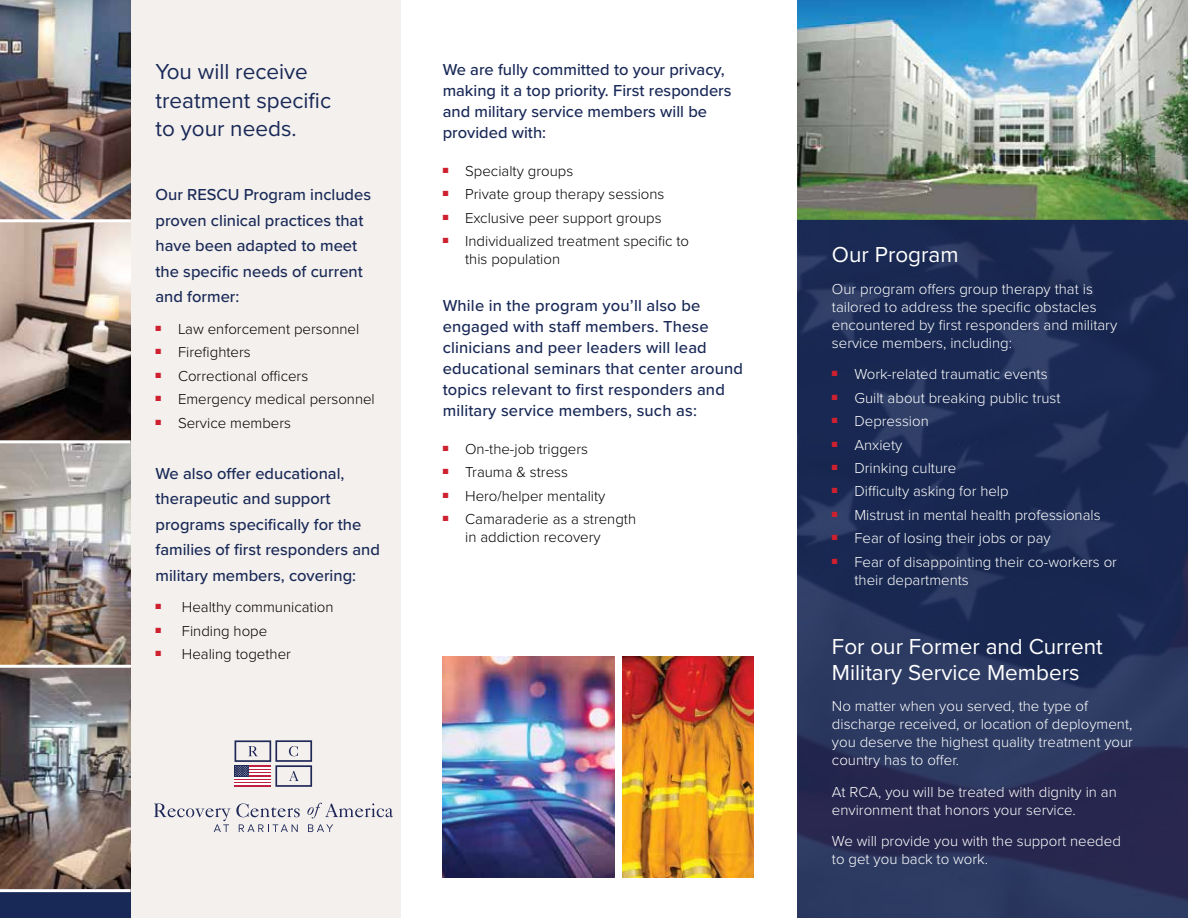
<style>
.page{position:relative;width:1188px;height:918px;background:#fff}
.page>*{position:absolute;margin:0;border:0;box-sizing:border-box;transform-origin:0 0}
.t1{font:22.5px/25.5px "Proxima Nova";color:#fff}
.t2{font:22.5px/28.5px "Proxima Nova";color:#192957}
.t3{font:500 16.5px/21px "Proxima Nova";color:#192957}
.t4{font:300 15px/18px "Proxima Nova";color:#fff}
.t5{font:300 15px/18px "Proxima Nova";color:#000}
</style>
<div class="page">
<img style="left:797px;top:0;width:391px;height:219px">
<svg style="left:797px;top:219px;width:391px;height:699px;fill:#1b2852"></svg>
<div style="left:0;top:0;width:401px;height:918px;background:#f3f0ed"></div>
<img style="left:0;top:222px;width:131px;height:443px">
<img style="left:0;top:668px;width:131px;height:221px">
<img style="left:0;top:0;width:131px;height:219px">
<hr style="left:0;top:219px;width:131px;height:3px;background:#fff">
<hr style="left:0;top:440px;width:131px;height:3px;background:#fff">
<hr style="left:0;top:665px;width:131px;height:3px;background:#fff">
<div style="left:0;top:889px;width:131px;height:29px;background:#192957"></div>
<hr style="left:0;top:889px;width:131px;height:3px;background:#fff">
<img style="left:443px;top:656px;width:172px;height:222px">
<img style="left:623px;top:656px;width:131px;height:222px">
<svg style="left:307px;top:803px;width:86px;height:15px"></svg>
<svg style="left:235px;top:740px;width:77px;height:47px"></svg>
<svg style="left:154px;top:803px;width:146px;height:29px"></svg>
<svg style="left:308px;top:824px;width:25px;height:8px"></svg>
<h1 class="t2" style="left:156px;top:57px;width:177px">You will receive treatment specific to your needs.</h1>
<p class="t3" style="left:156px;top:182px;width:217px;line-height:25.5px">Our RESCU Program includes proven clinical practices that have been adapted to meet the specific needs of current and former:</p>
<p class="t5" style="left:156px;top:319px;width:205px"><sup>■</sup> Law enforcement personnel</p>
<p class="t5" style="left:156px;top:342px;width:97px"><sup>■</sup> Firefighters</p>
<p class="t5" style="left:156px;top:366px;width:154px"><sup>■</sup> Correctional officers</p>
<p class="t5" style="left:156px;top:389px;width:221px"><sup>■</sup> Emergency medical personnel</p>
<p class="t5" style="left:156px;top:413px;width:137px"><sup>■</sup> Service members</p>
<p class="t3" style="left:156px;top:460px;width:226px;line-height:25.5px">We also offer educational, therapeutic and support programs specifically for the families of first responders and military members, covering:</p>
<p class="t5" style="left:156px;top:597px;width:180px"><sup>■</sup> Healthy communication</p>
<p class="t5" style="left:156px;top:621px;width:113px"><sup>■</sup> Finding hope</p>
<p class="t5" style="left:156px;top:644px;width:137px"><sup>■</sup> Healing together</p>
<p class="t3" style="left:443px;top:58px;width:290px">We are fully committed to your privacy, making it a top priority. First responders and military service members will be provided with:</p>
<p class="t5" style="left:443px;top:161px;width:132px"><sup>■</sup> Specialty groups</p>
<p class="t5" style="left:443px;top:184px;width:223px"><sup>■</sup> Private group therapy sessions</p>
<p class="t5" style="left:443px;top:208px;width:221px"><sup>■</sup> Exclusive peer support groups</p>
<p class="t5" style="left:465px;top:231px;width:226px;text-indent:-22px"><sup>■</sup> Individualized treatment specific to this population</p>
<p class="t3" style="left:443px;top:294px;width:302px">While in the program you’ll also be engaged with staff members. These clinicians and peer leaders will lead educational seminars that center around topics relevant to first responders and military service members, such as:</p>
<p class="t5" style="left:443px;top:439px;width:147px"><sup>■</sup> On-the-job triggers</p>
<p class="t5" style="left:443px;top:463px;width:127px"><sup>■</sup> Trauma &amp; stress</p>
<p class="t5" style="left:443px;top:486px;width:164px"><sup>■</sup> Hero/helper mentality</p>
<p class="t5" style="left:465px;top:509px;width:172px;text-indent:-22px"><sup>■</sup> Camaraderie as a strength in addiction recovery</p>
<h1 class="t1" style="left:832px;top:241px;width:128px">Our Program</h1>
<p class="t4" style="left:832px;top:279px;width:287px">Our program offers group therapy that is tailored to address the specific obstacles encountered by first responders and military service members, including:</p>
<p class="t4" style="left:832px;top:365px;width:217px"><sup>■</sup> Work-related traumatic events</p>
<p class="t4" style="left:832px;top:388px;width:230px"><sup>■</sup> Guilt about breaking public trust</p>
<p class="t4" style="left:832px;top:411px;width:98px"><sup>■</sup> Depression</p>
<p class="t4" style="left:832px;top:435px;width:72px"><sup>■</sup> Anxiety</p>
<p class="t4" style="left:832px;top:458px;width:126px"><sup>■</sup> Drinking culture</p>
<p class="t4" style="left:832px;top:482px;width:178px"><sup>■</sup> Difficulty asking for help</p>
<p class="t4" style="left:832px;top:505px;width:270px"><sup>■</sup> Mistrust in mental health professionals</p>
<p class="t4" style="left:832px;top:528px;width:220px"><sup>■</sup> Fear of losing their jobs or pay</p>
<p class="t4" style="left:854px;top:552px;width:264px;text-indent:-22px"><sup>■</sup> Fear of disappointing their co-workers or their departments</p>
<h1 class="t1" style="left:832px;top:633px;width:272px">For our Former and Current<br>Military Service Members</h1>
<p class="t4" style="left:832px;top:697px;width:303px">No matter when you served, the type of discharge received, or location of deployment, you deserve the highest quality treatment your country has to offer.</p>
<p class="t4" style="left:832px;top:782px;width:286px">At RCA, you will be treated with dignity in an environment that honors your service.</p>
<p class="t4" style="left:832px;top:832px;width:290px">We will provide you with the support needed to get you back to work.</p>
</div>
